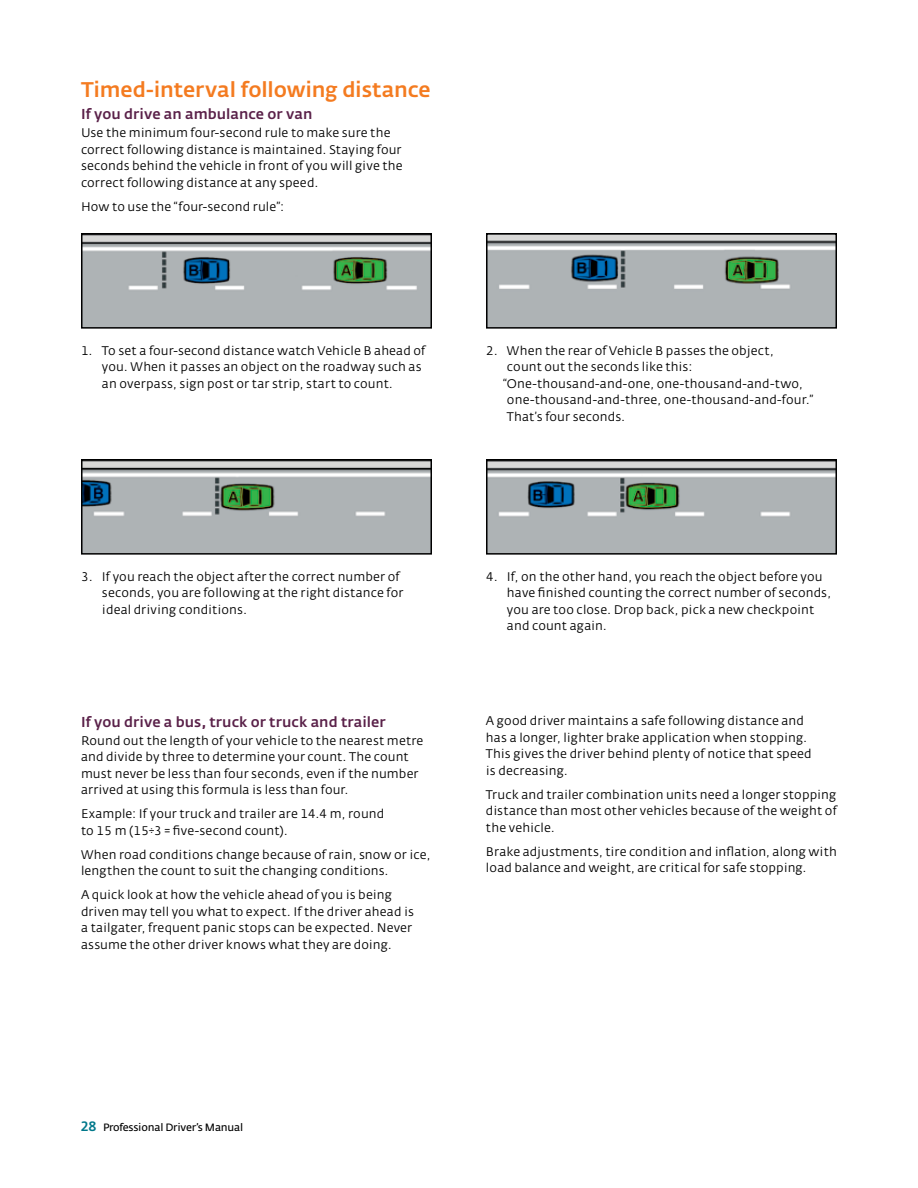
<style>
.page{position:relative;width:918px;height:1188px;background:#fff}
.page>*{position:absolute;margin:0;border:0;box-sizing:border-box;transform-origin:0 0}
.t1{font:21px "Fedra Sans Alt Medium TF";letter-spacing:-.005em;color:#f47b20}
.t2{font:14.25px "Fedra Sans Alt Medium TF";letter-spacing:.005em;color:#5a2149}
.t3{font:12.3px/16.5px "Fedra Sans Alt Book TF";letter-spacing:.01em;color:#000}
.t4{font:10.5px "Fedra Sans Alt";letter-spacing:-.02em;color:#000}
.s1{font-family:"Fedra Sans Alt Medium SC";font-size:13.5px;color:#00788a}
</style>
<div class="page">
<img style="left:84px;top:236px;width:345px;height:90px">
<div style="left:81px;top:233px;width:351px;height:96px;border:2px solid #000"></div>
<img style="left:489px;top:236px;width:345px;height:90px">
<div style="left:486px;top:233px;width:351px;height:96px;border:2px solid #000"></div>
<img style="left:84px;top:462px;width:345px;height:90px">
<div style="left:81px;top:459px;width:351px;height:96px;border:2px solid #000"></div>
<img style="left:489px;top:462px;width:345px;height:90px">
<div style="left:486px;top:459px;width:351px;height:96px;border:2px solid #000"></div>
<h1 class="t1" style="left:81px;top:77px;width:351px">Timed-interval following distance</h1>
<p class="t2" style="left:81px;top:106px;width:233px">If you drive an ambulance or van</p>
<p class="t3" style="left:81px;top:125px;width:323px">Use the minimum four-second rule to make sure the correct following distance is maintained. Staying four seconds behind the vehicle in front of you will give the correct following distance at any speed.</p>
<p class="t3" style="left:81px;top:199px;width:205px">How to use the “four-second rule”:</p>
<p class="t3" style="left:102px;top:342px;width:325px;text-indent:-21px">1. To set a four-second distance watch Vehicle B ahead of you. When it passes an object on the roadway such as an overpass, sign post or tar strip, start to count.</p>
<p class="t3" style="left:486px;top:342px;width:289px">2. When the rear of Vehicle B passes the object,</p>
<p class="t3" style="left:507px;top:359px;width:187px">count out the seconds like this:</p>
<p class="t3" style="left:503px;top:375px;width:301px">“One-thousand-and-one, one-thousand-and-two,</p>
<p class="t3" style="left:507px;top:392px;width:308px">one-thousand-and-three, one-thousand-and-four.”</p>
<p class="t3" style="left:507px;top:408px;width:120px">That’s four seconds.</p>
<p class="t3" style="left:102px;top:568px;width:303px;text-indent:-21px">3. If you reach the object after the correct number of seconds, you are following at the right distance for ideal driving conditions.</p>
<p class="t3" style="left:507px;top:568px;width:326px;text-indent:-21px">4. If, on the other hand, you reach the object before you have finished counting the correct number of seconds, you are too close. Drop back, pick a new checkpoint and count again.</p>
<p class="t2" style="left:81px;top:714px;width:306px">If you drive a bus, truck or truck and trailer</p>
<p class="t3" style="left:81px;top:733px;width:344px">Round out the length of your vehicle to the nearest metre and divide by three to determine your count. The count must never be less than four seconds, even if the number arrived at using this formula is less than four.</p>
<p class="t3" style="left:81px;top:806px;width:305px">Example: If your truck and trailer are 14.4 m, round to 15 m (15÷3 = five-second count).</p>
<p class="t3" style="left:81px;top:847px;width:351px">When road conditions change because of rain, snow or ice, lengthen the count to suit the changing conditions.</p>
<p class="t3" style="left:81px;top:887px;width:334px">A quick look at how the vehicle ahead of you is being driven may tell you what to expect. If the driver ahead is a tailgater, frequent panic stops can be expected. Never assume the other driver knows what they are doing.</p>
<p class="t3" style="left:486px;top:713px;width:327px">A good driver maintains a safe following distance and has a longer, lighter brake application when stopping.<br>This gives the driver behind plenty of notice that speed is decreasing.</p>
<p class="t3" style="left:486px;top:787px;width:352px;text-align:justify">Truck and trailer combination units need a longer stopping distance than most other vehicles because of the weight of the vehicle.</p>
<p class="t3" style="left:486px;top:844px;width:352px">Brake adjustments, tire condition and inflation, along with load balance and weight, are critical for safe stopping.</p>
<p class="t4" style="left:81px;top:1121px;width:164px"><span class="s1">28</span> Professional Driver’s Manual</p>
</div>
